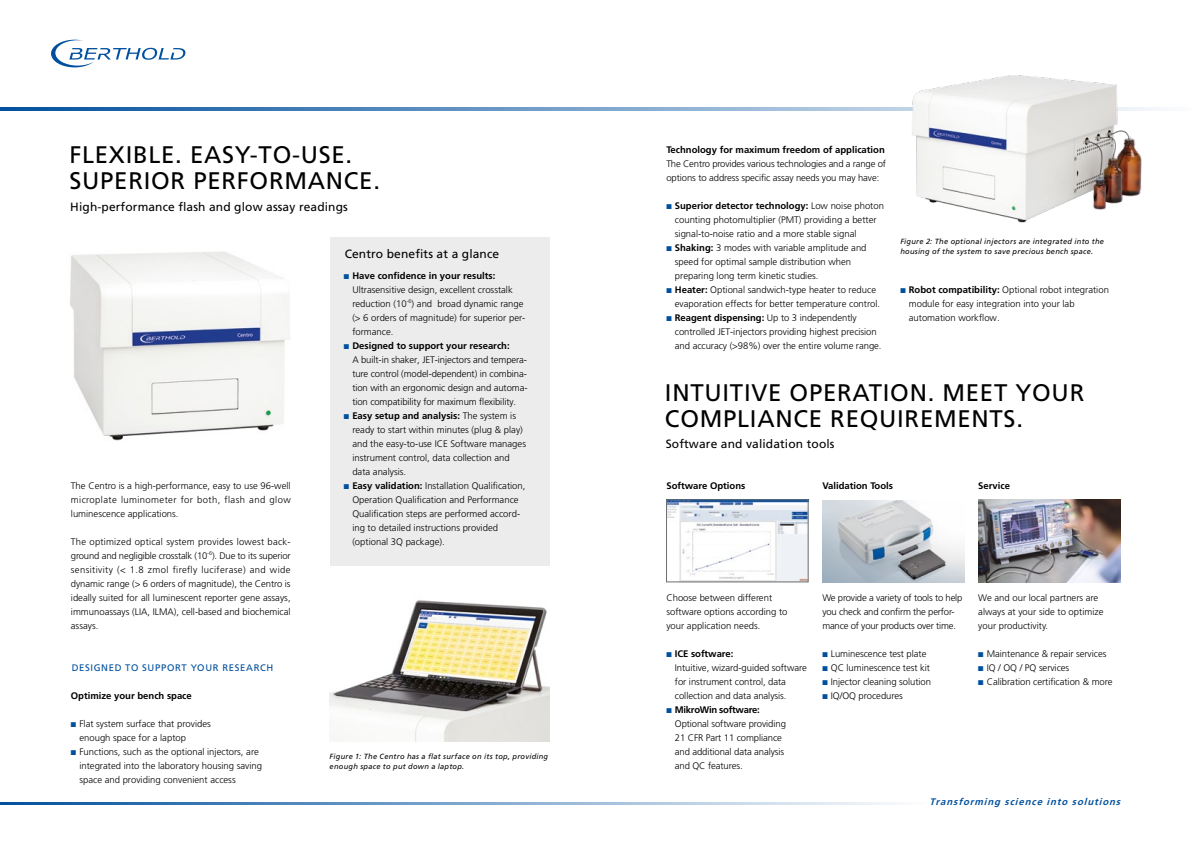
<style>
.page{position:relative;width:1191px;height:842px;background:#fff}
.page>*{position:absolute;margin:0;border:0;box-sizing:border-box;transform-origin:0 0}
.t1{font:24px/26px "Frutiger LT Std";letter-spacing:.03em;color:#000}
.t2{font:12px "Frutiger LT Std";letter-spacing:.01em;color:#000}
.t3{font:300 9.5px/14px "Frutiger LT Std";color:#000}
.t4{font:700 9.5px "Frutiger LT Std";color:#000}
.t5{font:300 9.5px/14px "Frutiger LT Std";letter-spacing:-.02em;color:#000}
.t6{font:italic 700 9.5px "Frutiger LT Std";color:#00509e}
.t7{font:9.5px "Frutiger LT Std";letter-spacing:.065em;color:#00509e}
.t8{font:italic 7.5px/10px "Frutiger LT Std";letter-spacing:.035em;color:#000}
.s1{color:#00509e}
.s2{font-weight:700}
</style>
<div class="page">
<hr style="left:0;top:108px;width:1191px;height:3px;background:#00509e">
<svg style="left:51px;top:40px;width:134px;height:27px"></svg>
<hr style="left:0;top:802px;width:927px;height:3px;background:#00509e">
<img style="left:900px;top:75px;width:242px;height:148px">
<img style="left:70px;top:251px;width:220px;height:190px">
<div style="left:330px;top:237px;width:219px;height:328px;background:#ececed"></div>
<img style="left:668px;top:502px;width:138px;height:78px">
<div style="left:666px;top:500px;width:142px;height:82px;border:1px solid #6e6f70"></div>
<img style="left:822px;top:500px;width:142px;height:82px">
<img style="left:978px;top:500px;width:142px;height:82px">
<img style="left:330px;top:600px;width:219px;height:141px">
<h1 class="t1" style="left:69px;top:142px;width:312px">FLEXIBLE. EASY-TO-USE.<br>SUPERIOR PERFORMANCE.</h1>
<p class="t2" style="left:70px;top:200px;width:279px">High-performance flash and glow assay readings</p>
<p class="t3" style="left:71px;top:478px;width:221px;text-align:justify">The Centro is a high-performance, easy to use 96-well microplate luminometer for both, flash and glow luminescence applications.</p>
<p class="t3" style="left:71px;top:534px;width:221px;text-align:justify">The optimized optical system provides lowest back&shy;ground and negligible crosstalk (10<sup>-6</sup>). Due to its superior sensitivity (&lt; 1.8 zmol firefly luciferase) and wide dynamic range (&gt; 6 orders of magnitude), the Centro is ideally suited for all luminescent reporter gene assays, immunoassays (LIA, ILMA), cell-based and biochemical assays.</p>
<p class="t7" style="left:72px;top:662px;width:203px">DESIGNED TO SUPPORT YOUR RESEARCH</p>
<p class="t4" style="left:71px;top:690px;width:122px">Optimize your bench space</p>
<p class="t3" style="left:79px;top:716px;width:133px;text-indent:-9px"><span class="s1">■</span> Flat system surface that provides enough space for a laptop</p>
<p class="t3" style="left:79px;top:744px;width:184px;text-indent:-9px"><span class="s1">■</span> Functions, such as the optional injectors, are integrated into the laboratory housing saving space and providing convenient access</p>
<p class="t2" style="left:345px;top:247px;width:156px">Centro benefits at a glance</p>
<p class="t3" style="left:352px;top:268px;width:175px;text-indent:-9px"><span class="s1">■</span> <span class="s2">Have confidence in your results:<br></span>Ultrasensitive design, excellent crosstalk reduction (10<sup>-6</sup>) and broad dynamic range (&gt; 6 orders of magnitude) for superior per&shy;formance.</p>
<p class="t3" style="left:352px;top:338px;width:177px;text-indent:-9px"><span class="s1">■</span> <span class="s2">Designed to support your research:<br></span>A built-in shaker, JET-injectors and tempera&shy;ture control (model-dependent) in combina&shy;tion with an ergonomic design and automa&shy;tion compatibility for maximum flexibility.</p>
<p class="t3" style="left:352px;top:408px;width:175px;text-indent:-9px"><span class="s1">■</span> <span class="s2">Easy setup and analysis:</span> The system is ready to start within minutes (plug &amp; play) and the easy-to-use ICE Software manages instrument control, data collection and data analysis.</p>
<p class="t3" style="left:352px;top:478px;width:175px;text-indent:-9px"><span class="s1">■</span> <span class="s2">Easy validation:</span> Installation Qualification, Operation Qualification and Performance Qualification steps are performed accord&shy;ing to detailed instructions provided (optional 3Q package).</p>
<p class="t8" style="left:330px;top:751px;width:220px">Figure 1: The Centro has a flat surface on its top, providing enough space to put down a laptop.</p>
<p class="t4" style="left:666px;top:144px;width:220px">Technology for maximum freedom of application</p>
<p class="t3" style="left:666px;top:156px;width:221px">The Centro provides various technologies and a range of options to address specific assay needs you may have:</p>
<p class="t3" style="left:675px;top:198px;width:211px;text-indent:-9px"><span class="s1">■</span> <span class="s2">Superior detector technology:</span> Low noise photon counting photomultiplier (PMT) providing a better signal-to-noise ratio and a more stable signal</p>
<p class="t3" style="left:675px;top:240px;width:193px;text-indent:-9px"><span class="s1">■</span> <span class="s2">Shaking:</span> 3 modes with variable amplitude and speed for optimal sample distribution when preparing long term kinetic studies.</p>
<p class="t3" style="left:675px;top:282px;width:207px;text-indent:-9px"><span class="s1">■</span> <span class="s2">Heater:</span> Optional sandwich-type heater to reduce evaporation effects for better temperature control.</p>
<p class="t3" style="left:675px;top:310px;width:208px;text-indent:-9px"><span class="s1">■</span> <span class="s2">Reagent dispensing:</span> Up to 3 independently controlled JET-injectors providing highest precision and accuracy (&gt;98%) over the entire volume range.</p>
<p class="t8" style="left:900px;top:237px;width:205px">Figure 2: The optional injectors are integrated into the housing of the system to save precious bench space.</p>
<p class="t3" style="left:909px;top:282px;width:202px;text-indent:-9px"><span class="s1">■</span> <span class="s2">Robot compatibility:</span> Optional robot integration module for easy integration into your lab automation workflow.</p>
<h1 class="t1" style="left:665px;top:379px;width:421px">INTUITIVE OPERATION. MEET YOUR<br>COMPLIANCE REQUIREMENTS.</h1>
<p class="t2" style="left:666px;top:437px;width:170px">Software and validation tools</p>
<p class="t4" style="left:666px;top:480px;width:81px">Software Options</p>
<p class="t4" style="left:822px;top:480px;width:72px">Validation Tools</p>
<p class="t4" style="left:978px;top:480px;width:33px">Service</p>
<p class="t3" style="left:666px;top:590px;width:123px">Choose between different software options according to your application needs.</p>
<p class="t3" style="left:675px;top:646px;width:134px;text-indent:-9px"><span class="s1">■</span> <span class="s2">ICE software:<br></span>Intuitive, wizard-guided software for instrument control, data collection and data analysis.</p>
<p class="t3" style="left:675px;top:702px;width:113px;text-indent:-9px"><span class="s1">■</span> <span class="s2">MikroWin software:<br></span>Optional software providing<br>21 CFR Part 11 compliance and additional data analysis and QC features.</p>
<p class="t5" style="left:822px;top:590px;width:142px">We provide a variety of tools to help you check and confirm the perfor&shy;mance of your products over time.</p>
<p class="t3" style="left:822px;top:646px;width:106px"><span class="s1">■</span> Luminescence test plate</p>
<p class="t3" style="left:822px;top:660px;width:109px"><span class="s1">■</span> QC luminescence test kit</p>
<p class="t3" style="left:822px;top:674px;width:110px"><span class="s1">■</span> Injector cleaning solution</p>
<p class="t3" style="left:822px;top:688px;width:82px"><span class="s1">■</span> IQ/OQ procedures</p>
<p class="t3" style="left:978px;top:590px;width:127px">We and our local partners are always at your side to optimize your productivity.</p>
<p class="t3" style="left:978px;top:646px;width:130px"><span class="s1">■</span> Maintenance &amp; repair services</p>
<p class="t3" style="left:978px;top:660px;width:92px"><span class="s1">■</span> IQ / OQ / PQ services</p>
<p class="t3" style="left:978px;top:674px;width:136px"><span class="s1">■</span> Calibration certification &amp; more</p>
<p class="t6" style="left:929px;top:796px;width:195px">Transforming science into solutions</p>
</div>
